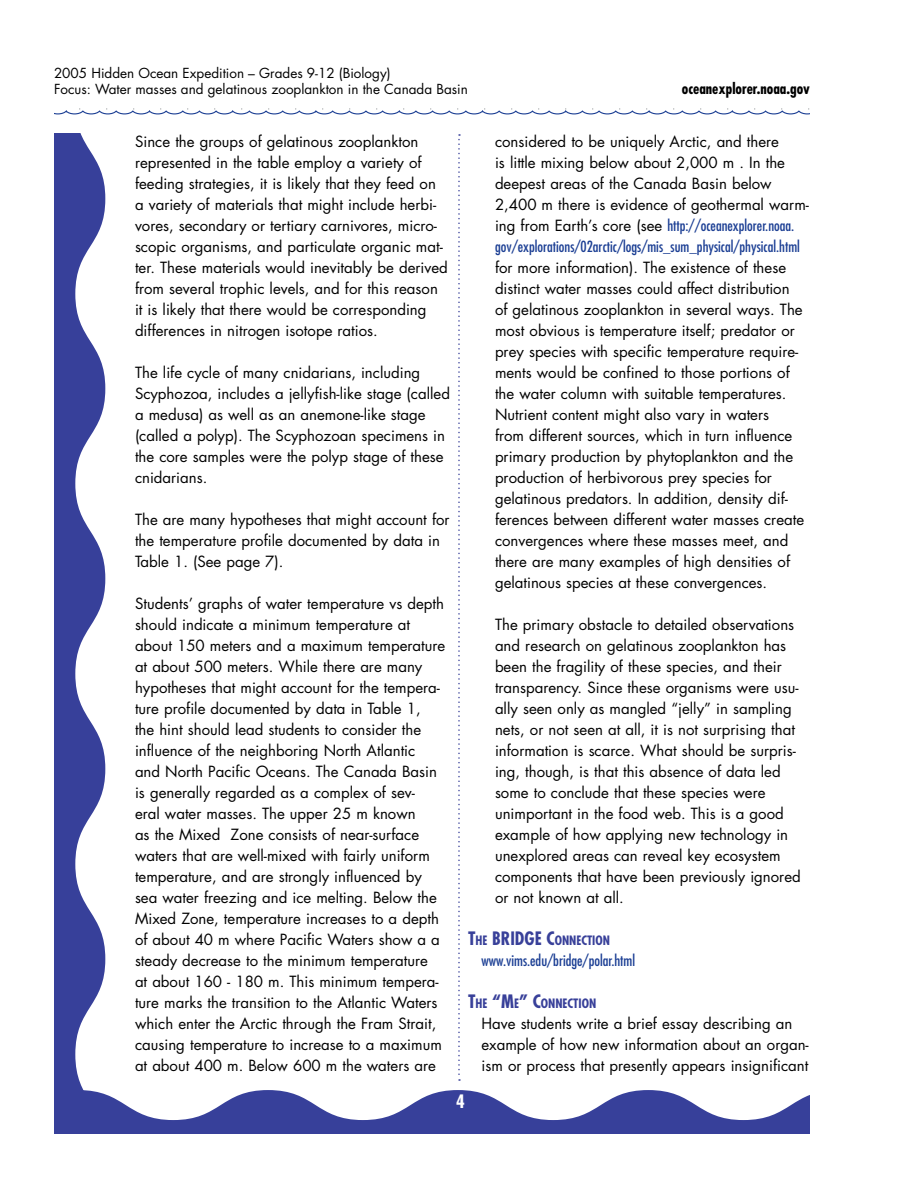
<style>
.page{position:relative;width:918px;height:1188px;background:#fff}
.page>*{position:absolute;margin:0;border:0;box-sizing:border-box;transform-origin:0 0}
.t1{font:700 condensed 18px "Futura";color:#fff}
.t2{font:15px/21px "Futura";color:#000}
.t3{font:condensed 15px "Futura";color:#1c3f94}
.t4{font:700 condensed 15px "Futura";color:#000}
.t5{font:13.5px/16.2px "Futura";color:#000}
.t6{font:700 condensed 12.6px "Futura";color:#384099}
.s1{font-stretch:condensed;color:#1c3f94}
.s2{font-size:18px}
</style>
<div class="page">
<svg style="left:54px;top:134px;width:51px;height:956px;fill:#37409a"></svg>
<svg style="left:54px;top:1090px;width:756px;height:44px"></svg>
<svg style="left:54px;top:108px;width:756px;height:7px"></svg>
<svg style="left:458px;top:134px;width:2px;height:947px"></svg>
<p class="t5" style="left:54px;top:65px;width:415px">2005 Hidden Ocean Expedition – Grades 9-12 (Biology)<br>Focus: Water masses and gelatinous zooplankton in the Canada Basin</p>
<p class="t4" style="left:682px;top:79px;width:130px">oceanexplorer.noaa.gov</p>
<p class="t2" style="left:135px;top:131px;width:314px">Since the groups of gelatinous zooplankton represented in the table employ a variety of feeding strategies, it is likely that they feed on a variety of materials that might include herbi&shy;vores, secondary or tertiary carnivores, micro&shy;scopic organisms, and particulate organic mat&shy;ter. These materials would inevitably be derived from several trophic levels, and for this reason it is likely that there would be corresponding differences in nitrogen isotope ratios.</p>
<p class="t2" style="left:135px;top:362px;width:316px">The life cycle of many cnidarians, including Scyphozoa, includes a jellyfish-like stage (called a medusa) as well as an anemone-like stage (called a polyp). The Scyphozoan specimens in the core samples were the polyp stage of these cnidarians.</p>
<p class="t2" style="left:135px;top:509px;width:316px">The are many hypotheses that might account for the temperature profile documented by data in<br>Table 1. (See page 7).</p>
<p class="t2" style="left:135px;top:593px;width:312px">Students’ graphs of water temperature vs depth should indicate a minimum temperature at about 150 meters and a maximum temperature at about 500 meters. While there are many hypotheses that might account for the tempera&shy;ture profile documented by data in Table 1,<br>the hint should lead students to consider the influence of the neighboring North Atlantic<br>and North Pacific Oceans. The Canada Basin is generally regarded as a complex of sev-<br>eral water masses. The upper 25 m known<br>as the Mixed Zone consists of near-surface waters that are well-mixed with fairly uniform temperature, and are strongly influenced by sea water freezing and ice melting. Below the Mixed Zone, temperature increases to a depth of about 40 m where Pacific Waters show a a steady decrease to the minimum temperature<br>at about 160 - 180 m. This minimum tempera&shy;ture marks the transition to the Atlantic Waters which enter the Arctic through the Fram Strait, causing temperature to increase to a maximum at about 400 m. Below 600 m the waters are</p>
<p class="t2" style="left:495px;top:131px;width:315px">considered to be uniquely Arctic, and there<br>is little mixing below about 2,000 m . In the deepest areas of the Canada Basin below 2,400 m there is evidence of geothermal warm&shy;ing from Earth’s core (see <span class="s1">http://oceanexplorer.noaa. gov/explorations/02arctic/logs/mis_sum_physical/physical.html</span></p>
<p class="t2" style="left:495px;top:257px;width:311px">for more information). The existence of these distinct water masses could affect distribution of gelatinous zooplankton in several ways. The most obvious is temperature itself; predator or prey species with specific temperature require&shy;ments would be confined to those portions of the water column with suitable temperatures.<br>Nutrient content might also vary in waters<br>from different sources, which in turn influence primary production by phytoplankton and the production of herbivorous prey species for gelatinous predators. In addition, density dif&shy;ferences between different water masses create convergences where these masses meet, and there are many examples of high densities of gelatinous species at these convergences.</p>
<p class="t2" style="left:495px;top:614px;width:307px">The primary obstacle to detailed observations and research on gelatinous zooplankton has been the fragility of these species, and their transparency. Since these organisms were usu&shy;ally seen only as mangled “jelly” in sampling nets, or not seen at all, it is not surprising that information is scarce. What should be surpris&shy;ing, though, is that this absence of data led some to conclude that these species were unimportant in the food web. This is a good example of how applying new technology in unexplored areas can reveal key ecosystem components that have been previously ignored or not known at all.</p>
<p class="t6" style="left:468px;top:932px;width:144px"><span class="s2">T</span>HE <span class="s2">BRIDGE C</span>ONNECTION</p>
<p class="t3" style="left:482px;top:951px;width:155px">www.vims.edu/bridge/polar.html</p>
<p class="t6" style="left:468px;top:995px;width:130px"><span class="s2">T</span>HE <span class="s2">“M</span>E<span class="s2">” C</span>ONNECTION</p>
<p class="t2" style="left:482px;top:1013px;width:329px">Have students write a brief essay describing an example of how new information about an organ&shy;ism or process that presently appears insignificant</p>
<p class="t1" style="left:456px;top:1090px;width:10px">4</p>
</div>
